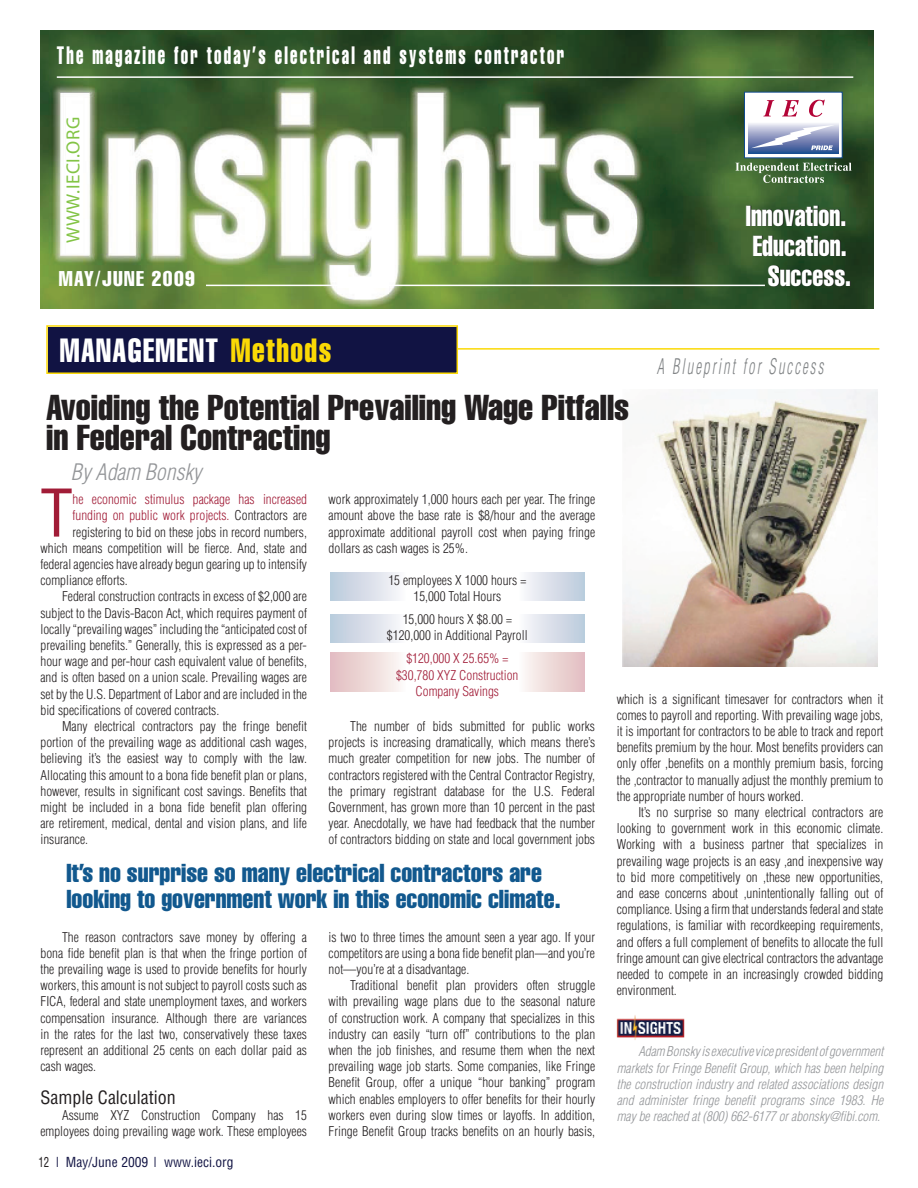
<style>
.page{position:relative;width:918px;height:1188px;background:#fff}
.page>*{position:absolute;margin:0;border:0;box-sizing:border-box;transform-origin:0 0}
.t1{font:condensed 64.05px "Helvetica";color:#a11c37}
.t2{font:extra-condensed 35.4px/30px "Helvetica";color:#231f20}
.t3{font:extra-condensed 33px "Helvetica";letter-spacing:.05em;color:#fff;scale:.9 1}
.t4{font:extra-condensed 28.5px/30px "Helvetica";color:#fff;text-align:right;scale:.9 1}
.t5{font:extra-condensed 25.5px/25.5px "Helvetica";color:#11588e}
.t6{font:extra-condensed 24.75px "Helvetica";letter-spacing:.13em;color:#fff;scale:.7 1}
.t7{font:italic 300 condensed 22.2px "Helvetica";color:#939598}
.t8{font:italic 300 condensed 21px "Helvetica";letter-spacing:.14em;color:#808385;scale:.7 1}
.t9{font:extra-condensed 21px "Helvetica";letter-spacing:.065em;color:#fff}
.t10{font:700 condensed 19.05px "Folio BT";letter-spacing:.025em;color:#83c446}
.t11{font:condensed 18px "Helvetica";color:#231f20}
.t12{font:condensed 13.5px "Helvetica";color:#111343}
.t13{font:300 condensed 13.2px/16.2px "Helvetica";color:#231f20;text-align:justify}
.t14{font:italic 300 condensed 13.2px/16.2px "Helvetica";color:#939598;text-align:justify}
.t15{font:300 condensed 13.2px/16.2px "Helvetica";color:#a11c37;text-align:center}
.s1{color:#fbd905}
.s2{color:#231f20}
.s3{color:#221d1f}
</style>
<div class="page">
<img style="left:623px;top:389px;width:255px;height:278px">
<img style="left:617px;top:1015px;width:68px;height:25px">
<img style="left:41px;top:30px;width:832px;height:278px">
<div style="left:745px;top:92px;width:97px;height:66px;background:#fff"></div>
<svg style="left:748px;top:123px;width:90px;height:31px"></svg>
<svg style="left:763px;top:100px;width:11px;height:16px"></svg>
<svg style="left:782px;top:100px;width:17px;height:16px"></svg>
<svg style="left:809px;top:100px;width:16px;height:17px"></svg>
<svg style="left:735px;top:163px;width:117px;height:20px;background:#62815b"></svg>
<svg style="left:751px;top:125px;width:84px;height:25px"></svg>
<hr style="left:57px;top:76px;width:796px;height:2px;background:#fff">
<hr style="left:206px;top:285px;width:559px;height:1px;background:#fff">
<hr style="left:454px;top:348px;width:425px;height:2px;background:#fbd905">
<div style="left:48px;top:327px;width:409px;height:45px;background:#111343"></div>
<div style="left:46px;top:325px;width:412px;height:49px;border:2px solid #fbd905"></div>
<svg style="left:330px;top:572px;width:254px;height:28px"></svg>
<svg style="left:330px;top:614px;width:254px;height:28px"></svg>
<svg style="left:330px;top:653px;width:254px;height:38px"></svg>
<h3 class="t6" style="left:57px;top:39px;width:726px">The magazine for today’s electrical and systems contractor</h3>
<h3 class="t10" style="left:61px;top:243px;width:127px;rotate:-90deg">WWW.IECI.ORG</h3>
<h3 class="t9" style="left:59px;top:265px;width:138px">MAY/JUNE 2009</h3>
<h3 class="t3" style="left:60px;top:329px;width:303px">MANAGEMENT <span class="s1">Methods</span></h3>
<h2 class="t2" style="left:46px;top:392px;width:585px">Avoiding the Potential Prevailing Wage Pitfalls in Federal Contracting</h2>
<h3 class="t7" style="left:71px;top:459px;width:132px">By Adam Bonsky</h3>
<h3 class="t4" style="left:746px;top:200px;width:119px">Innovation.<br>Education.<br>Success.</h3>
<h3 class="t8" style="left:657px;top:354px;width:239px">A Blueprint for Success</h3>
<h1 class="t1" style="left:40px;top:473px;width:34px">T</h1>
<p class="t15" style="left:73px;top:491px;width:236px">he economic stimulus package has increased</p>
<p class="t15" style="left:73px;top:507px;width:236px">funding on public work projects. <span class="s2">Contractors are</span></p>
<p class="t13" style="left:73px;top:524px;width:236px">registering to bid on these jobs in record numbers,</p>
<p class="t13" style="left:40px;top:540px;width:268px">which means competition will be fierce. And, state and</p>
<p class="t13" style="left:40px;top:556px;width:268px">federal agencies have already begun gearing up to intensify</p>
<p class="t13" style="left:40px;top:572px;width:89px">compliance efforts.</p>
<p class="t13" style="left:62px;top:588px;width:246px">Federal construction contracts in excess of $2,000 are</p>
<p class="t13" style="left:40px;top:605px;width:268px">subject to the Davis-Bacon Act, which requires payment of</p>
<p class="t13" style="left:40px;top:621px;width:268px">locally “prevailing wages” including the “anticipated cost of</p>
<p class="t13" style="left:40px;top:637px;width:268px">prevailing benefits.” Generally, this is expressed as a per-</p>
<p class="t13" style="left:40px;top:653px;width:268px">hour wage and per-hour cash equivalent value of benefits,</p>
<p class="t13" style="left:40px;top:669px;width:268px">and is often based on a union scale. Prevailing wages are</p>
<p class="t13" style="left:40px;top:686px;width:268px">set by the U.S. Department of Labor and are included in the</p>
<p class="t13" style="left:40px;top:702px;width:180px">bid specifications of covered contracts.</p>
<p class="t13" style="left:62px;top:718px;width:246px">Many electrical contractors pay the fringe benefit</p>
<p class="t13" style="left:40px;top:734px;width:268px">portion of the prevailing wage as additional cash wages,</p>
<p class="t13" style="left:40px;top:750px;width:268px">believing it’s the easiest way to comply with the law.</p>
<p class="t13" style="left:40px;top:767px;width:268px">Allocating this amount to a bona fide benefit plan or plans,</p>
<p class="t13" style="left:40px;top:783px;width:268px">however, results in significant cost savings. Benefits that</p>
<p class="t13" style="left:40px;top:799px;width:268px">might be included in a bona fide benefit plan offering</p>
<p class="t13" style="left:40px;top:815px;width:268px">are retirement, medical, dental and vision plans, and life</p>
<p class="t13" style="left:40px;top:831px;width:49px">insurance.</p>
<p class="t13" style="left:329px;top:491px;width:268px">work approximately 1,000 hours each per year. The fringe amount above the base rate is $8/hour and the average approximate additional payroll cost when paying fringe dollars as cash wages is 25%.</p>
<p class="t13" style="left:388px;top:572px;width:139px;text-align:center">15 employees X 1000 hours =<br>15,000 Total Hours</p>
<p class="t13" style="left:387px;top:611px;width:142px;text-align:center">15,000 hours X $8.00 = $120,000 in Additional Payroll</p>
<p class="t15" style="left:396px;top:650px;width:124px">$120,000 X 25.65% = $30,780 XYZ Construction<br>Company Savings</p>
<p class="t13" style="left:329px;top:718px;width:268px;text-indent:22px">The number of bids submitted for public works projects is increasing dramatically, which means there’s much greater competition for new jobs. The number of contractors registered with the Central Contractor Registry, the primary registrant database for the U.S. Federal Government, has grown more than 10 percent in the past year. Anecdotally, we have had feedback that the number of contractors bidding on state and local government jobs</p>
<h3 class="t5" style="left:66px;top:860px;width:496px">It’s no surprise so many electrical contractors are looking to government work in this economic climate.</h3>
<p class="t13" style="left:40px;top:929px;width:268px;text-indent:22px">The reason contractors save money by offering a bona fide benefit plan is that when the fringe portion of the prevailing wage is used to provide benefits for hourly workers, this amount is not subject to payroll costs such as FICA, federal and state unemployment taxes, and workers compensation insurance. Although there are variances in the rates for the last two, conservatively these taxes represent an additional 25 cents on each dollar paid as cash wages.</p>
<h3 class="t11" style="left:40px;top:1086px;width:137px">Sample Calculation</h3>
<p class="t13" style="left:41px;top:1107px;width:268px;text-align:right">Assume XYZ Construction Company has 15 employees doing prevailing wage work. These employees</p>
<p class="t12" style="left:38px;top:1153px;width:197px"><span class="s3">12</span> | May/June 2009 | www.ieci.org</p>
<p class="t13" style="left:329px;top:929px;width:268px">is two to three times the amount seen a year ago. If your competitors are using a bona fide benefit plan—and you’re not—you’re at a disadvantage.</p>
<p class="t13" style="left:329px;top:977px;width:268px;text-indent:22px">Traditional benefit plan providers often struggle with prevailing wage plans due to the seasonal nature of construction work. A company that specializes in this industry can easily “turn off” contributions to the plan when the job finishes, and resume them when the next prevailing wage job starts. Some companies, like Fringe Benefit Group, offer a unique “hour banking” program which enables employers to offer benefits for their hourly workers even during slow times or layoffs. In addition, Fringe Benefit Group tracks benefits on an hourly basis,</p>
<p class="t13" style="left:617px;top:691px;width:268px">which is a significant timesaver for contractors when it comes to payroll and reporting. With prevailing wage jobs, it is important for contractors to be able to track and report benefits premium by the hour. Most benefits providers can only offer ,benefits on a monthly premium basis, forcing the ,contractor to manually adjust the monthly premium to the appropriate number of hours worked.</p>
<p class="t13" style="left:617px;top:804px;width:268px;text-indent:22px">It’s no surprise so many electrical contractors are looking to government work in this economic climate.<br>Working with a business partner that specializes in prevailing wage projects is an easy ,and inexpensive way to bid more competitively on ,these new opportunities, and ease concerns about ,unintentionally falling out of compliance. Using a firm that understands federal and state regulations, is familiar with recordkeeping requirements, and offers a full complement of benefits to allocate the full fringe amount can give electrical contractors the advantage needed to compete in an increasingly crowded bidding environment.</p>
<p class="t14" style="left:617px;top:1044px;width:268px;text-indent:22px">Adam Bonsky is executive vice president of government markets for Fringe Benefit Group, which has been helping the construction industry and related associations design and administer fringe benefit programs since 1983. He may be reached at (800) 662-6177 or abonsky@fibi.com.</p>
</div>
